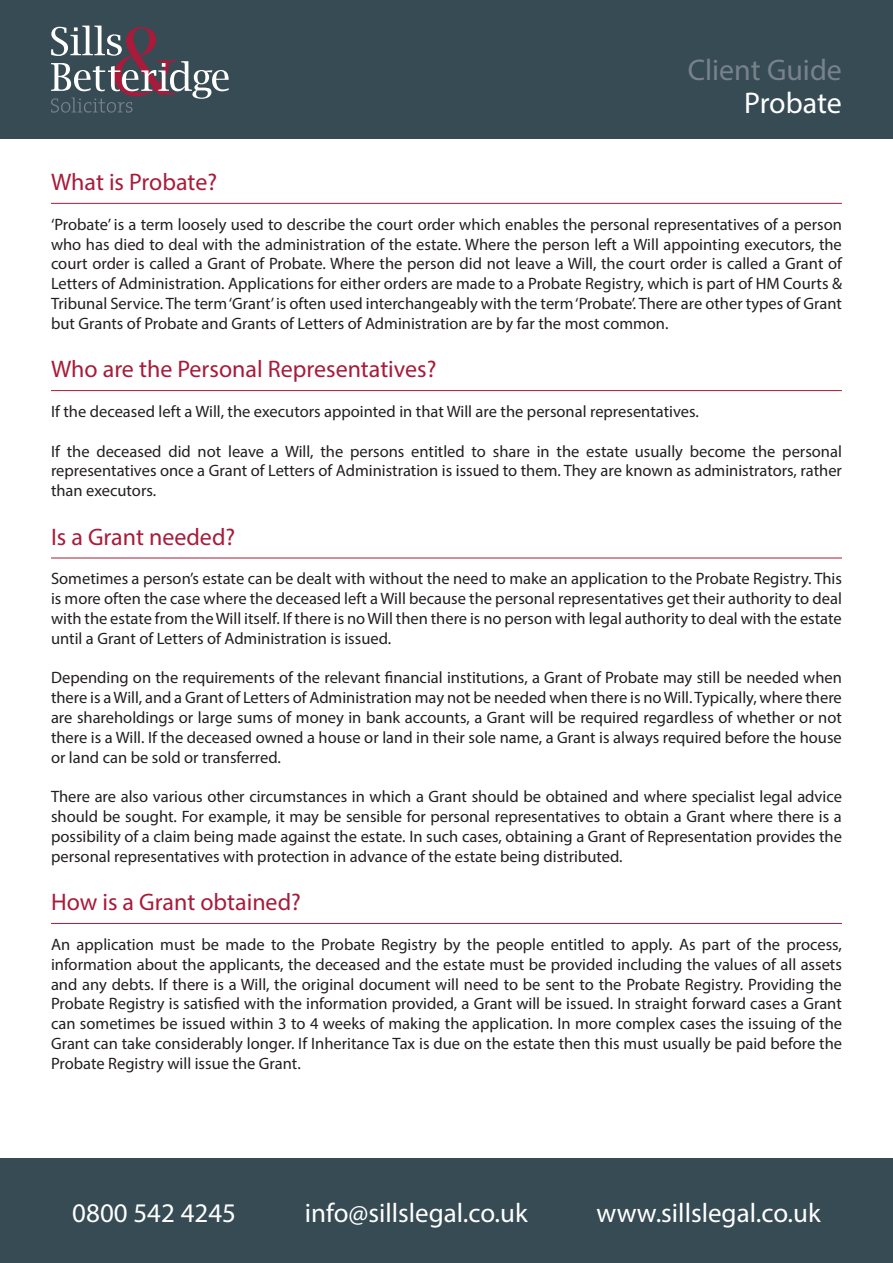
<style>
.page{position:relative;width:893px;height:1263px;background:#fff}
.page>*{position:absolute;margin:0;border:0;box-sizing:border-box;transform-origin:0 0}
.t1{font:30px "Myriad Pro";color:#78828b}
.t2{font:30px "Myriad Pro";letter-spacing:-.005em;color:#fff}
.t3{font:27px "Myriad Pro";color:#fff}
.Heading{font:24px "Myriad Pro";color:#a81b3a}
.t4{font:16.5px/19.8px "Myriad Pro";color:#231f20;text-align:justify}
</style>
<div class="page">
<div style="left:0;top:0;width:893px;height:138px;background:#364b54"></div>
<div style="left:0;top:1159px;width:893px;height:104px;background:#364b54"></div>
<svg style="left:51px;top:26px;width:178px;height:87px"></svg>
<hr style="left:51px;top:203px;width:791px;height:1px;background:#a81b3a">
<hr style="left:51px;top:390px;width:791px;height:1px;background:#a81b3a">
<hr style="left:51px;top:558px;width:791px;height:1px;background:#a81b3a">
<hr style="left:51px;top:923px;width:791px;height:1px;background:#a81b3a">
<h1 class="t1" style="left:688px;top:51px;width:156px">Client Guide</h1>
<h1 class="t2" style="left:744px;top:84px;width:99px">Probate</h1>
<p class="Heading" style="left:51px;top:167px;width:168px">What is Probate?</p>
<p class="t4" style="left:51px;top:214px;width:792px">‘Probate’ is a term loosely used to describe the court order which enables the personal representatives of a person who has died to deal with the administration of the estate. Where the person left a Will appointing executors, the court order is called a Grant of Probate. Where the person did not leave a Will, the court order is called a Grant of Letters of Administration. Applications for either orders are made to a Probate Registry, which is part of HM Courts &amp; Tribunal Service. The term ‘Grant’ is often used interchangeably with the term ‘Probate’. There are other types of Grant but Grants of Probate and Grants of Letters of Administration are by far the most common.</p>
<p class="Heading" style="left:51px;top:355px;width:387px">Who are the Personal Representatives?</p>
<p class="t4" style="left:51px;top:401px;width:649px">If the deceased left a Will, the executors appointed in that Will are the personal representatives.</p>
<p class="t4" style="left:51px;top:441px;width:792px">If the deceased did not leave a Will, the persons entitled to share in the estate usually become the personal representatives once a Grant of Letters of Administration is issued to them. They are known as administrators, rather than executors.</p>
<p class="Heading" style="left:51px;top:522px;width:186px">Is a Grant needed?</p>
<p class="t4" style="left:51px;top:569px;width:792px">Sometimes a person’s estate can be dealt with without the need to make an application to the Probate Registry. This is more often the case where the deceased left a Will because the personal representatives get their authority to deal with the estate from the Will itself. If there is no Will then there is no person with legal authority to deal with the estate until a Grant of Letters of Administration is issued.</p>
<p class="t4" style="left:51px;top:668px;width:792px">Depending on the requirements of the relevant financial institutions, a Grant of Probate may still be needed when there is a Will, and a Grant of Letters of Administration may not be needed when there is no Will. Typically, where there are shareholdings or large sums of money in bank accounts, a Grant will be required regardless of whether or not there is a Will. If the deceased owned a house or land in their sole name, a Grant is always required before the house or land can be sold or transferred.</p>
<p class="t4" style="left:51px;top:787px;width:792px">There are also various other circumstances in which a Grant should be obtained and where specialist legal advice should be sought. For example, it may be sensible for personal representatives to obtain a Grant where there is a possibility of a claim being made against the estate. In such cases, obtaining a Grant of Representation provides the personal representatives with protection in advance of the estate being distributed.</p>
<p class="Heading" style="left:51px;top:887px;width:251px">How is a Grant obtained?</p>
<p class="t4" style="left:51px;top:934px;width:792px">An application must be made to the Probate Registry by the people entitled to apply. As part of the process, information about the applicants, the deceased and the estate must be provided including the values of all assets and any debts. If there is a Will, the original document will need to be sent to the Probate Registry. Providing the Probate Registry is satisfied with the information provided, a Grant will be issued. In straight forward cases a Grant can sometimes be issued within 3 to 4 weeks of making the application. In more complex cases the issuing of the Grant can take considerably longer. If Inheritance Tax is due on the estate then this must usually be paid before the Probate Registry will issue the Grant.</p>
<h2 class="t3" style="left:72px;top:1196px;width:165px">0800 542 4245</h2>
<h2 class="t3" style="left:305px;top:1196px;width:224px">info@sillslegal.co.uk</h2>
<h2 class="t3" style="left:596px;top:1196px;width:226px">www.sillslegal.co.uk</h2>
</div>
